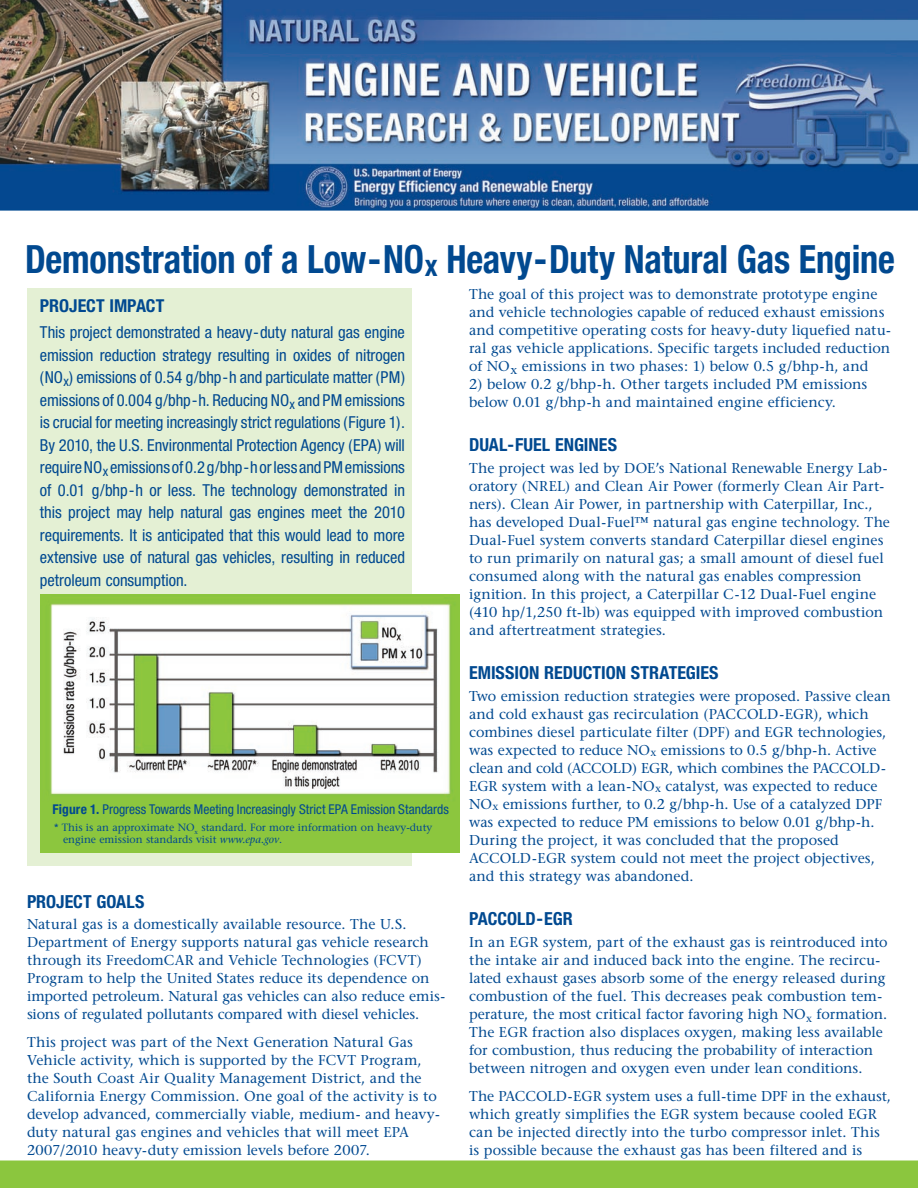
<style>
.page{position:relative;width:918px;height:1188px;background:#fff}
.page>*{position:absolute;margin:0;border:0;box-sizing:border-box;transform-origin:0 0}
.t1{font:700 condensed 39px "Helvetica Neue";letter-spacing:-.005em;color:#014990;scale:.93 1}
.Headers{font:700 condensed 18px "Helvetica Neue";color:#014990}
.Headers-2{font:700 condensed 17.85px "Helvetica Neue";color:#014990}
.Headers-3{font:condensed 16.5px/22.5px "Helvetica Neue";letter-spacing:-.005em;color:#014990;text-align:justify}
.Body_Copy_Text{font:14.25px/18px "Stone Serif";color:#014990}
.t2{font:condensed 13.5px "Helvetica Neue";letter-spacing:-.005em;color:#014990}
.Body_Copy_Text-2{font:10.5px/12px "Stone Serif";color:#014990}
.s1{font-size:30px}
.s2{font-weight:700}
.s3{font-style:italic}
</style>
<div class="page">
<div style="left:27px;top:288px;width:385px;height:578px;background:#e4f0d4"></div>
<img style="left:41px;top:594px;width:418px;height:258px">
<img style="left:0;top:0;width:918px;height:211px">
<div style="left:0;top:1161px;width:918px;height:27px;background:#8bc63e"></div>
<p class="t1" style="left:25px;top:236px;width:937px">Demonstration of a Low-NO<span class="s1">x</span> Heavy-Duty Natural Gas Engine</p>
<p class="Headers-2" style="left:40px;top:295px;width:126px">PROJECT IMPACT</p>
<p class="Headers-3" style="left:40px;top:321px;width:367px">This project demonstrated a heavy-duty natural gas engine emission reduction strategy resulting in oxides of nitrogen (NO<sub>x</sub>) emissions of 0.54 g/bhp-h and particulate matter (PM) emissions of 0.004 g/bhp-h. Reducing NO<sub>x</sub> and PM emissions is crucial for meeting increasingly strict regulations (Figure 1).<br>By 2010, the U.S. Environmental Protection Agency (EPA) will require NO<sub>x</sub> emissions of 0.2 g/bhp-h or less and PM emissions of 0.01 g/bhp-h or less. The technology demonstrated in this project may help natural gas engines meet the 2010 requirements. It is anticipated that this would lead to more extensive use of natural gas vehicles, resulting in reduced petroleum consumption.</p>
<p class="Body_Copy_Text" style="left:469px;top:285px;width:423px">The goal of this project was to demonstrate prototype engine and vehicle technologies capable of reduced exhaust emissions and competitive operating costs for heavy-duty liquefied natu&shy;ral gas vehicle applications. Specific targets included reduction of NO<sub>x</sub> emissions in two phases: 1) below 0.5 g/bhp-h, and</p>
<p class="Body_Copy_Text" style="left:469px;top:375px;width:400px">2) below 0.2 g/bhp-h. Other targets included PM emissions below 0.01 g/bhp-h and maintained engine efficiency.</p>
<p class="Headers" style="left:469px;top:434px;width:150px">DUAL-FUEL ENGINES</p>
<p class="Body_Copy_Text" style="left:469px;top:459px;width:422px">The project was led by DOE’s National Renewable Energy Lab&shy;oratory (NREL) and Clean Air Power (formerly Clean Air Part&shy;ners). Clean Air Power, in partnership with Caterpillar, Inc., has developed Dual-Fuel™ natural gas engine technology. The Dual-Fuel system converts standard Caterpillar diesel engines to run primarily on natural gas; a small amount of diesel fuel consumed along with the natural gas enables compression ignition. In this project, a Caterpillar C-12 Dual-Fuel engine (410 hp/1,250 ft-lb) was equipped with improved combustion and aftertreatment strategies.</p>
<p class="Headers" style="left:469px;top:662px;width:251px">EMISSION REDUCTION STRATEGIES</p>
<p class="Body_Copy_Text" style="left:469px;top:687px;width:423px">Two emission reduction strategies were proposed. Passive clean and cold exhaust gas recirculation (PACCOLD-EGR), which combines diesel particulate filter (DPF) and EGR technologies, was expected to reduce NO<sub>x</sub> emissions to 0.5 g/bhp-h. Active clean and cold (ACCOLD) EGR, which combines the PACCOLD-EGR system with a lean-NO<sub>x</sub> catalyst, was expected to reduce NO<sub>x</sub> emissions further, to 0.2 g/bhp-h. Use of a catalyzed DPF was expected to reduce PM emissions to below 0.01 g/bhp-h.<br>During the project, it was concluded that the proposed ACCOLD-EGR system could not meet the project objectives, and this strategy was abandoned.</p>
<p class="Headers" style="left:469px;top:908px;width:105px">PACCOLD-EGR</p>
<p class="Body_Copy_Text" style="left:469px;top:932px;width:420px">In an EGR system, part of the exhaust gas is reintroduced into the intake air and induced back into the engine. The recircu&shy;lated exhaust gases absorb some of the energy released during combustion of the fuel. This decreases peak combustion tem&shy;perature, the most critical factor favoring high NO<sub>x</sub> formation.<br>The EGR fraction also displaces oxygen, making less available for combustion, thus reducing the probability of interaction between nitrogen and oxygen even under lean conditions.</p>
<p class="Body_Copy_Text" style="left:469px;top:1087px;width:423px">The PACCOLD-EGR system uses a full-time DPF in the exhaust, which greatly simplifies the EGR system because cooled EGR can be injected directly into the turbo compressor inlet. This is possible because the exhaust gas has been filtered and is</p>
<p class="t2" style="left:53px;top:801px;width:398px"><span class="s2">Figure 1.</span> Progress Towards Meeting Increasingly Strict EPA Emission Standards</p>
<p class="Body_Copy_Text-2" style="left:63px;top:821px;width:371px;text-indent:-9px">* This is an approximate NO<sub>x</sub> standard. For more information on heavy-duty engine emission standards visit <span class="s3">www.epa.gov</span>.</p>
<p class="Headers" style="left:27px;top:890px;width:119px">PROJECT GOALS</p>
<p class="Body_Copy_Text" style="left:27px;top:915px;width:420px">Natural gas is a domestically available resource. The U.S.<br>Department of Energy supports natural gas vehicle research through its FreedomCAR and Vehicle Technologies (FCVT)<br>Program to help the United States reduce its dependence on imported petroleum. Natural gas vehicles can also reduce emis&shy;sions of regulated pollutants compared with diesel vehicles.</p>
<p class="Body_Copy_Text" style="left:27px;top:1033px;width:414px">This project was part of the Next Generation Natural Gas Vehicle activity, which is supported by the FCVT Program, the South Coast Air Quality Management District, and the California Energy Commission. One goal of the activity is to develop advanced, commercially viable, medium- and heavy&shy;duty natural gas engines and vehicles that will meet EPA 2007/2010 heavy-duty emission levels before 2007.</p>
</div>
